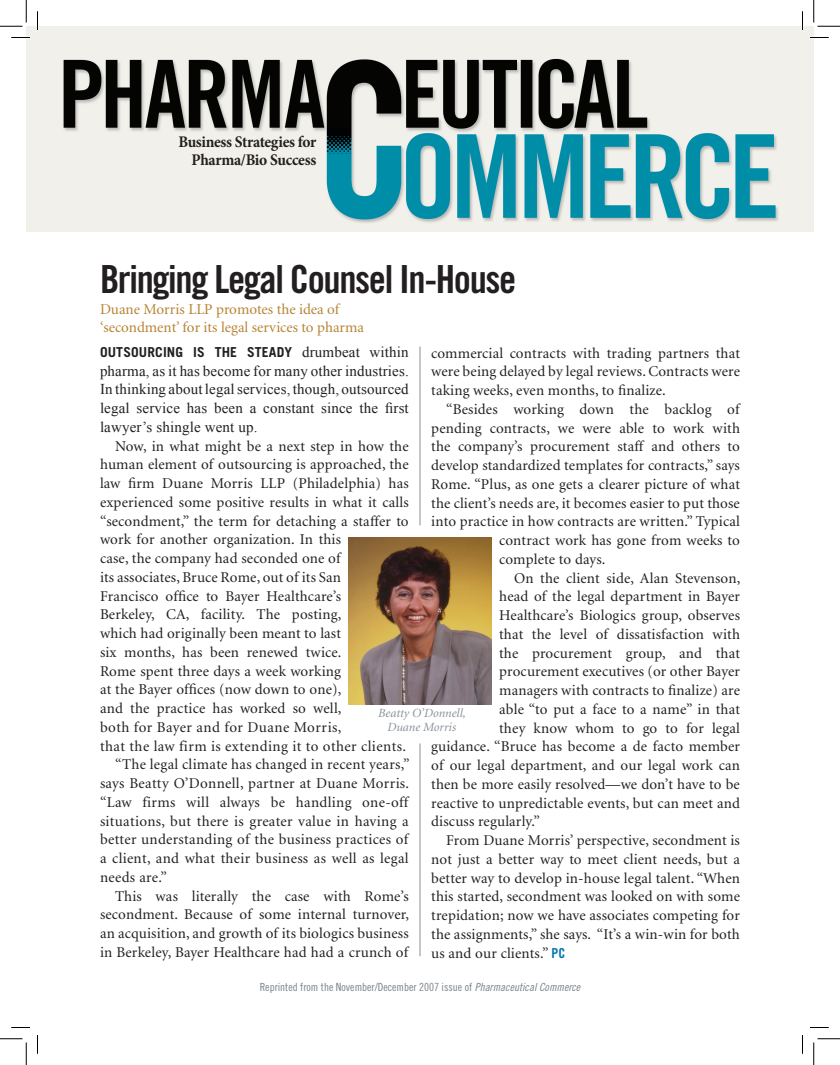
<style>
.page{position:relative;width:840px;height:1065px;background:#fff}
.page>*{position:absolute;margin:0;border:0;box-sizing:border-box;transform-origin:0 0}
.t1{font:38.75px "Trade Gothic Bold Cond Twenty";letter-spacing:-.035em;color:#231f20}
.t2{font:700 16.25px/17.5px "Minion Pro";letter-spacing:-.02em;color:#231f20;text-align:right;scale:.95 1}
.t3{font:15px/18.8px "Minion";letter-spacing:.01em;color:#231f20;text-align:justify}
.t4{font:15px/18.8px "Times New Roman";letter-spacing:.01em;color:#231f20;text-align:justify}
.t5{font:15px "Minion";letter-spacing:.03em;color:#231f20}
.t6{font:15px/17.5px "Minion";color:#b68333}
.t7{font:700 13.75px "Trade Gothic";letter-spacing:.01em;color:#231f20}
.t8{font:italic 12.5px/13.8px "Minion";letter-spacing:.005em;color:#88919a;text-align:center}
.t9{font:11.25px "Trade Gothic Cond Eighteen";color:#798289}
.s1{font-family:"Times New Roman";font-weight:400;font-size:15px}
.s2{font-family:"Trade Gothic Bold Cond Twenty";font-size:13.75px;color:#0074ae}
.s3{font-family:"Trade Gothic Cond Eighteen Obl"}
</style>
<div class="page">
<img style="left:26px;top:26px;width:788px;height:205px">
<hr style="left:420px;top:743px;width:1px;height:213px;background:#88919a">
<img style="left:349px;top:538px;width:143px;height:167px">
<hr style="left:420px;top:347px;width:1px;height:178px;background:#88919a">
<svg style="left:11px;top:37px;width:19px;height:1px"></svg>
<svg style="left:810px;top:37px;width:19px;height:1px"></svg>
<svg style="left:11px;top:1027px;width:19px;height:1px"></svg>
<svg style="left:810px;top:1027px;width:19px;height:1px"></svg>
<svg style="left:37px;top:11px;width:1px;height:19px"></svg>
<svg style="left:37px;top:1035px;width:1px;height:19px"></svg>
<svg style="left:802px;top:11px;width:1px;height:19px"></svg>
<svg style="left:802px;top:1035px;width:1px;height:19px"></svg>
<svg style="left:0;top:0;width:27px;height:27px"></svg>
<svg style="left:0;top:1039px;width:27px;height:26px"></svg>
<svg style="left:814px;top:0;width:26px;height:27px"></svg>
<svg style="left:814px;top:1039px;width:26px;height:26px"></svg>
<p class="t2" style="left:178px;top:133px;width:147px">Business Strategies for<br>Pharma/Bio Success</p>
<h1 class="t1" style="left:100px;top:256px;width:418px">Bringing Legal Counsel In-House</h1>
<p class="t6" style="left:100px;top:301px;width:266px">Duane Morris LLP promotes the idea of ‘secondment’ for its legal services to pharma</p>
<p class="t7" style="left:100px;top:344px;width:310px">OUTSOURCING IS THE STEADY <span class="s1">drumbeat within</span></p>
<p class="t4" style="left:100px;top:361px;width:310px">pharma, as it has become for many other industries.<br>In thinking about legal services, though, outsourced legal service has been a constant since the first lawyer’s shingle went up.</p>
<p class="t3" style="left:115px;top:437px;width:295px">Now, in what might be a next step in how the</p>
<p class="t3" style="left:100px;top:456px;width:310px">human element of outsourcing is approached, the</p>
<p class="t3" style="left:100px;top:475px;width:310px">law firm Duane Morris LLP (Philadelphia) has</p>
<p class="t3" style="left:100px;top:493px;width:310px">experienced some positive results in what it calls</p>
<p class="t3" style="left:100px;top:512px;width:310px">“secondment,” the term for detaching a staffer to</p>
<p class="t3" style="left:100px;top:531px;width:243px">work for another organization. In this</p>
<p class="t3" style="left:100px;top:550px;width:242px">case, the company had seconded one of</p>
<p class="t3" style="left:100px;top:568px;width:243px">its associates, Bruce Rome, out of its San</p>
<p class="t3" style="left:100px;top:587px;width:243px">Francisco office to Bayer Healthcare’s</p>
<p class="t3" style="left:100px;top:606px;width:243px">Berkeley, CA, facility. The posting,</p>
<p class="t3" style="left:100px;top:625px;width:243px">which had originally been meant to last</p>
<p class="t3" style="left:100px;top:643px;width:243px">six months, has been renewed twice.</p>
<p class="t3" style="left:100px;top:662px;width:243px">Rome spent three days a week working</p>
<p class="t3" style="left:100px;top:681px;width:243px">at the Bayer offices (now down to one),</p>
<p class="t3" style="left:100px;top:700px;width:243px">and the practice has worked so well,</p>
<p class="t5" style="left:100px;top:720px;width:243px">both for Bayer and for Duane Morris,</p>
<p class="t5" style="left:100px;top:739px;width:308px">that the law firm is extending it to other clients.</p>
<p class="t3" style="left:115px;top:756px;width:296px">“The legal climate has changed in recent years,”</p>
<p class="t3" style="left:100px;top:775px;width:311px">says Beatty O’Donnell, partner at Duane Morris.</p>
<p class="t3" style="left:100px;top:793px;width:310px">“Law firms will always be handling one-off</p>
<p class="t3" style="left:100px;top:812px;width:310px">situations, but there is greater value in having a</p>
<p class="t3" style="left:100px;top:831px;width:310px">better understanding of the business practices of</p>
<p class="t3" style="left:100px;top:850px;width:310px">a client, and what their business as well as legal</p>
<p class="t3" style="left:100px;top:868px;width:69px">needs are.”</p>
<p class="t3" style="left:115px;top:887px;width:295px">This was literally the case with Rome’s</p>
<p class="t3" style="left:100px;top:906px;width:311px">secondment. Because of some internal turnover,</p>
<p class="t3" style="left:100px;top:925px;width:310px">an acquisition, and growth of its biologics business</p>
<p class="t3" style="left:100px;top:943px;width:310px">in Berkeley, Bayer Healthcare had had a crunch of</p>
<p class="t3" style="left:431px;top:344px;width:310px">commercial contracts with trading partners that were being delayed by legal reviews. Contracts were taking weeks, even months, to finalize.</p>
<p class="t3" style="left:446px;top:400px;width:295px">“Besides working down the backlog of</p>
<p class="t3" style="left:431px;top:419px;width:310px">pending contracts, we were able to work with</p>
<p class="t3" style="left:431px;top:438px;width:310px">the company’s procurement staff and others to</p>
<p class="t3" style="left:431px;top:456px;width:310px">develop standardized templates for contracts,” says</p>
<p class="t3" style="left:431px;top:475px;width:310px">Rome. “Plus, as one gets a clearer picture of what</p>
<p class="t3" style="left:431px;top:494px;width:310px">the client’s needs are, it becomes easier to put those</p>
<p class="t3" style="left:431px;top:513px;width:310px">into practice in how contracts are written.” Typical</p>
<p class="t3" style="left:499px;top:531px;width:242px">contract work has gone from weeks to</p>
<p class="t3" style="left:499px;top:550px;width:108px">complete to days.</p>
<p class="t3" style="left:514px;top:569px;width:228px">On the client side, Alan Stevenson,</p>
<p class="t3" style="left:499px;top:588px;width:242px">head of the legal department in Bayer</p>
<p class="t3" style="left:499px;top:606px;width:242px">Healthcare’s Biologics group, observes</p>
<p class="t3" style="left:499px;top:625px;width:242px">that the level of dissatisfaction with</p>
<p class="t3" style="left:499px;top:644px;width:242px">the procurement group, and that</p>
<p class="t3" style="left:499px;top:663px;width:242px">procurement executives (or other Bayer</p>
<p class="t3" style="left:499px;top:681px;width:242px">managers with contracts to finalize) are</p>
<p class="t3" style="left:499px;top:700px;width:242px">able “to put a face to a name” in that</p>
<p class="t3" style="left:499px;top:719px;width:242px">they know whom to go to for legal</p>
<p class="t3" style="left:431px;top:738px;width:310px">guidance. “Bruce has become a de facto member</p>
<p class="t3" style="left:431px;top:756px;width:310px">of our legal department, and our legal work can</p>
<p class="t3" style="left:431px;top:775px;width:310px">then be more easily resolved—we don’t have to be</p>
<p class="t3" style="left:431px;top:794px;width:310px">reactive to unpredictable events, but can meet and</p>
<p class="t3" style="left:431px;top:813px;width:110px">discuss regularly.”</p>
<p class="t3" style="left:446px;top:831px;width:295px">From Duane Morris’ perspective, secondment is</p>
<p class="t3" style="left:431px;top:850px;width:310px">not just a better way to meet client needs, but a</p>
<p class="t3" style="left:431px;top:869px;width:310px">better way to develop in-house legal talent. “When</p>
<p class="t3" style="left:431px;top:888px;width:310px">this started, secondment was looked on with some</p>
<p class="t3" style="left:431px;top:906px;width:310px">trepidation; now we have associates competing for</p>
<p class="t3" style="left:431px;top:925px;width:310px">the assignments,” she says. “It’s a win-win for both</p>
<p class="t3" style="left:431px;top:944px;width:136px">us and our clients.” <span class="s2">PC</span></p>
<p class="t9" style="left:260px;top:981px;width:322px">Reprinted from the November/December 2007 issue of <span class="s3">Pharmaceutical Commerce</span></p>
<p class="t8" style="left:378px;top:707px;width:89px">Beatty O’Donnell,<br>Duane Morris</p>
</div>
